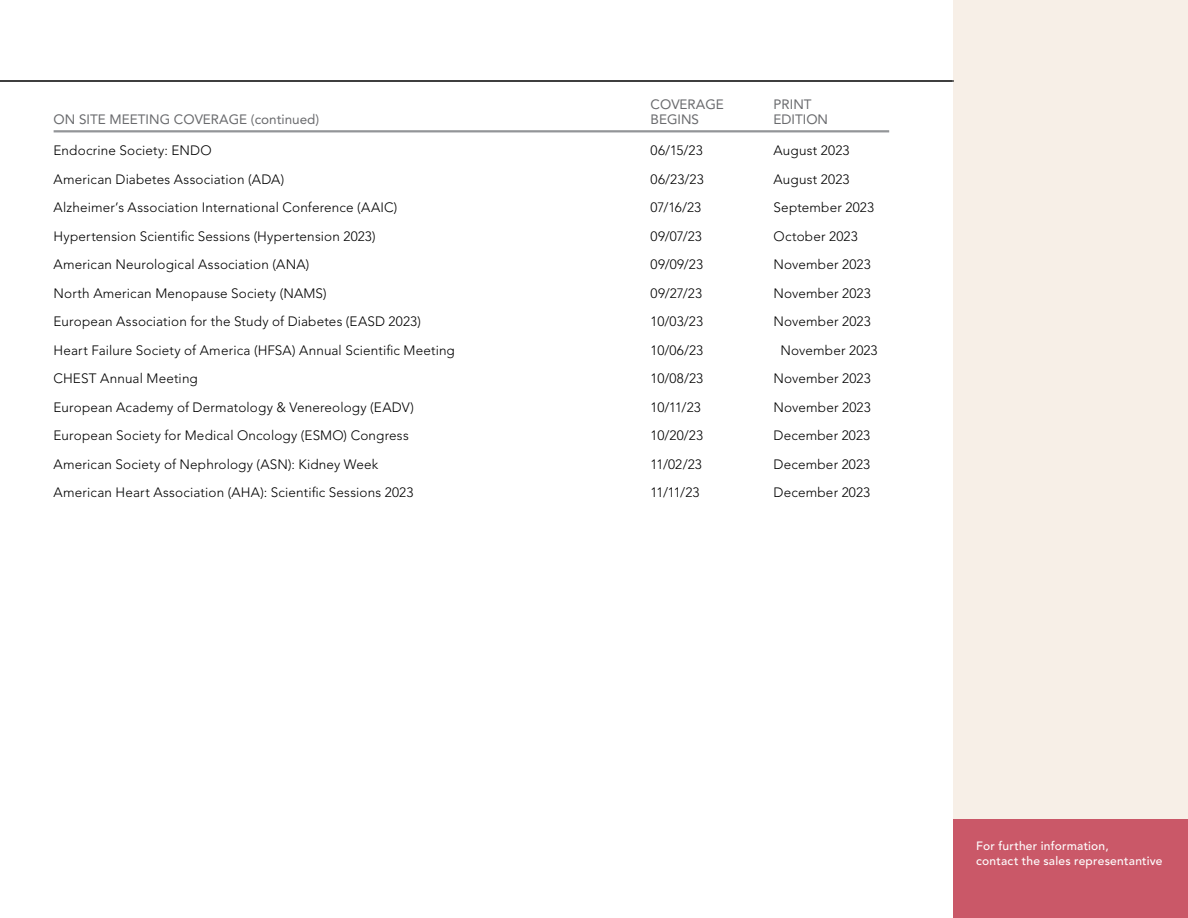
<style>
.page{position:relative;width:1188px;height:918px;background:#fff}
.page>*{position:absolute;margin:0;border:0;box-sizing:border-box;transform-origin:0 0}
.t1{font:300 13.5px "Avenir LT Std";letter-spacing:.01em;color:#000}
.t2{font:13.5px "Avenir LT Std";color:#696a6d}
.t3{font:500 12px/15px "Avenir LT Std";letter-spacing:.02em;color:#fff}
</style>
<div class="page">
<div style="left:953px;top:0;width:235px;height:918px;background:#f7efe7"></div>
<div style="left:953px;top:819px;width:235px;height:99px;background:#ca5868"></div>
<hr style="left:0;top:81px;width:954px;height:1px;background:#000">
<hr style="left:54px;top:130px;width:835px;height:2px;background:#939598">
<p class="t2" style="left:651px;top:97px;width:75px">COVERAGE</p>
<p class="t2" style="left:774px;top:97px;width:40px">PRINT</p>
<p class="t2" style="left:54px;top:112px;width:267px">ON SITE MEETING COVERAGE (continued)</p>
<p class="t2" style="left:651px;top:112px;width:50px">BEGINS</p>
<p class="t2" style="left:774px;top:112px;width:56px">EDITION</p>
<p class="t1" style="left:54px;top:143px;width:160px">Endocrine Society: ENDO</p>
<p class="t1" style="left:651px;top:143px;width:54px">06/15/23</p>
<p class="t1" style="left:774px;top:143px;width:77px">August 2023</p>
<p class="t1" style="left:54px;top:171px;width:232px">American Diabetes Association (ADA)</p>
<p class="t1" style="left:651px;top:171px;width:55px">06/23/23</p>
<p class="t1" style="left:774px;top:171px;width:77px">August 2023</p>
<p class="t1" style="left:54px;top:200px;width:345px">Alzheimer’s Association International Conference (AAIC)</p>
<p class="t1" style="left:651px;top:200px;width:52px">07/16/23</p>
<p class="t1" style="left:774px;top:200px;width:102px">September 2023</p>
<p class="t1" style="left:54px;top:228px;width:324px">Hypertension Scientific Sessions (Hypertension 2023)</p>
<p class="t1" style="left:651px;top:228px;width:53px">09/07/23</p>
<p class="t1" style="left:774px;top:228px;width:86px">October 2023</p>
<p class="t1" style="left:54px;top:257px;width:257px">American Neurological Association (ANA)</p>
<p class="t1" style="left:651px;top:257px;width:54px">09/09/23</p>
<p class="t1" style="left:774px;top:257px;width:99px">November 2023</p>
<p class="t1" style="left:54px;top:285px;width:275px">North American Menopause Society (NAMS)</p>
<p class="t1" style="left:651px;top:285px;width:53px">09/27/23</p>
<p class="t1" style="left:774px;top:285px;width:99px">November 2023</p>
<p class="t1" style="left:54px;top:314px;width:369px">European Association for the Study of Diabetes (EASD 2023)</p>
<p class="t1" style="left:651px;top:314px;width:54px">10/03/23</p>
<p class="t1" style="left:774px;top:314px;width:99px">November 2023</p>
<p class="t1" style="left:54px;top:342px;width:403px">Heart Failure Society of America (HFSA) Annual Scientific Meeting</p>
<p class="t1" style="left:651px;top:342px;width:54px">10/06/23</p>
<p class="t1" style="left:781px;top:342px;width:99px">November 2023</p>
<p class="t1" style="left:54px;top:371px;width:146px">CHEST Annual Meeting</p>
<p class="t1" style="left:651px;top:371px;width:54px">10/08/23</p>
<p class="t1" style="left:774px;top:371px;width:99px">November 2023</p>
<p class="t1" style="left:54px;top:399px;width:362px">European Academy of Dermatology &amp; Venereology (EADV)</p>
<p class="t1" style="left:651px;top:399px;width:52px">10/11/23</p>
<p class="t1" style="left:774px;top:399px;width:99px">November 2023</p>
<p class="t1" style="left:54px;top:428px;width:357px">European Society for Medical Oncology (ESMO) Congress</p>
<p class="t1" style="left:651px;top:428px;width:54px">10/20/23</p>
<p class="t1" style="left:774px;top:428px;width:98px">December 2023</p>
<p class="t1" style="left:54px;top:456px;width:326px">American Society of Nephrology (ASN): Kidney Week</p>
<p class="t1" style="left:651px;top:456px;width:53px">11/02/23</p>
<p class="t1" style="left:774px;top:456px;width:98px">December 2023</p>
<p class="t1" style="left:54px;top:485px;width:361px">American Heart Association (AHA): Scientific Sessions 2023</p>
<p class="t1" style="left:651px;top:485px;width:50px">11/11/23</p>
<p class="t1" style="left:774px;top:485px;width:98px">December 2023</p>
<p class="t3" style="left:976px;top:838px;width:188px">For further information,<br>contact the sales representantive</p>
</div>
